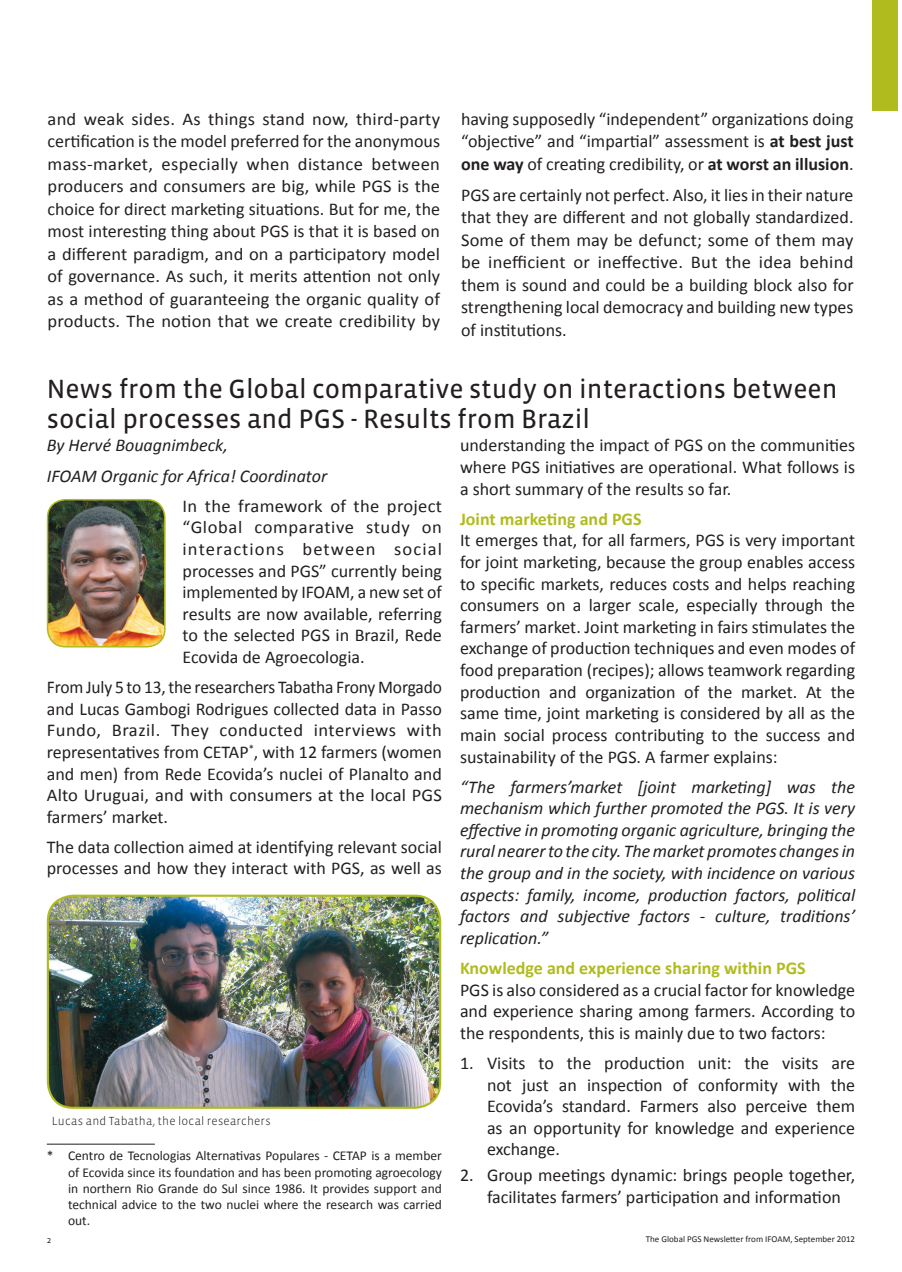
<style>
.page{position:relative;width:902px;height:1272px;background:#fff}
.page>*{position:absolute;margin:0;border:0;box-sizing:border-box;transform-origin:0 0}
.t1{font:27px/30px "Vista Sans OT";color:#231f20}
.t2{font:18px/21.6px "Calibri";color:#231f20;text-align:justify}
.t3{font:italic 18px/21.6px "Calibri";color:#231f20}
.t4{font:700 18px "Calibri";color:#b0bb1d}
.t5{font:13.5px/16.2px "Calibri";color:#231f20;text-align:justify}
.t6{font:300 12px "Vista Sans OT";letter-spacing:.02em;color:#231f20}
.t7{font:9px "Calibri";color:#231f20}
.t8{font:9px "Vista Sans OT";color:#231f20}
.s1{font-weight:700}
</style>
<div class="page">
<div style="left:872px;top:0;width:25px;height:111px;background:#b0bb1d"></div>
<hr style="left:47px;top:1143px;width:108px;height:1px;background:#231f20">
<img style="left:48px;top:499px;width:117px;height:147px">
<div style="left:47px;top:499px;width:119px;height:148px;border:2px solid #b0bb1d;border-radius:18px"></div>
<img style="left:48px;top:897px;width:392px;height:210px">
<div style="left:47px;top:894px;width:394px;height:214px;border:2px solid #b0bb1d;border-radius:25px"></div>
<p class="t2" style="left:48px;top:108px;width:394px;line-height:22.5px">and weak sides. As things stand now, third-party certification is the model preferred for the anonymous mass-market, especially when distance between producers and consumers are big, while PGS is the choice for direct marketing situations. But for me, the most interesting thing about PGS is that it is based on a different paradigm, and on a participatory model of governance. As such, it merits attention not only as a method of guaranteeing the organic quality of products. The notion that we create credibility by</p>
<p class="t2" style="left:461px;top:108px;width:394px;line-height:22.5px">having supposedly “independent” organizations doing “objective” and “impartial” assessment is <span class="s1">at best just one way</span> of creating credibility, or <span class="s1">at worst an illusion</span>.</p>
<p class="t2" style="left:461px;top:184px;width:394px;line-height:22.5px">PGS are certainly not perfect. Also, it lies in their nature that they are different and not globally standardized.<br>Some of them may be defunct; some of them may be inefficient or ineffective. But the idea behind them is sound and could be a building block also for strengthening local democracy and building new types of institutions.</p>
<h1 class="t1" style="left:47px;top:374px;width:792px">News from the Global comparative study on interactions between social processes and PGS - Results from Brazil</h1>
<p class="t3" style="left:47px;top:430px;width:282px;line-height:30.2px">By Hervé Bouagnimbeck,<br>IFOAM Organic for Africa! Coordinator</p>
<p class="t2" style="left:183px;top:495px;width:261px">In the framework of the project “Global comparative study on interactions between social processes and PGS” currently being implemented by IFOAM, a new set of results are now available, referring to the selected PGS in Brazil, Rede Ecovida de Agroecologia.</p>
<p class="t2" style="left:47px;top:676px;width:396px">From July 5 to 13, the researchers Tabatha Frony Morgado and Lucas Gambogi Rodrigues collected data in Passo Fundo, Brazil. They conducted interviews with representatives from CETAP<sup>*</sup>, with 12 farmers (women and men) from Rede Ecovida’s nuclei of Planalto and Alto Uruguai, and with consumers at the local PGS farmers’ market.</p>
<p class="t2" style="left:47px;top:836px;width:396px">The data collection aimed at identifying relevant social processes and how they interact with PGS, as well as</p>
<p class="t6" style="left:52px;top:1114px;width:220px">Lucas and Tabatha, the local researchers</p>
<p class="t5" style="left:68px;top:1147px;width:375px;text-indent:-21px">* Centro de Tecnologias Alternativas Populares - CETAP is a member of Ecovida since its foundation and has been promoting agroecology in northern Rio Grande do Sul since 1986. It provides support and technical advice to the two nuclei where the research was carried out.</p>
<p class="t2" style="left:460px;top:435px;width:396px">understanding the impact of PGS on the communities where PGS initiatives are operational. What follows is a short summary of the results so far.</p>
<p class="t4" style="left:460px;top:507px;width:183px">Joint marketing and PGS</p>
<p class="t2" style="left:460px;top:529px;width:396px">It emerges that, for all farmers, PGS is very important for joint marketing, because the group enables access to specific markets, reduces costs and helps reaching consumers on a larger scale, especially through the farmers’ market. Joint marketing in fairs stimulates the exchange of production techniques and even modes of food preparation (recipes); allows teamwork regarding production and organization of the market. At the same time, joint marketing is considered by all as the main social process contributing to the success and sustainability of the PGS. A farmer explains:</p>
<p class="t3" style="left:460px;top:775px;width:396px;text-align:justify">“The farmers’market [joint marketing] was the mechanism which further promoted the PGS. It is very effective in promoting organic agriculture, bringing the rural nearer to the city. The market promotes changes in the group and in the society, with incidence on various aspects: family, income, production factors, political factors and subjective factors - culture, traditions’ replication.”</p>
<p class="t4" style="left:460px;top:956px;width:347px">Knowledge and experience sharing within PGS</p>
<p class="t2" style="left:460px;top:978px;width:396px">PGS is also considered as a crucial factor for knowledge and experience sharing among farmers. According to the respondents, this is mainly due to two factors:</p>
<p class="t2" style="left:487px;top:1052px;width:369px;text-indent:-27px">1. Visits to the production unit: the visits are not just an inspection of conformity with the Ecovida’s standard. Farmers also perceive them as an opportunity for knowledge and experience exchange.</p>
<p class="t2" style="left:487px;top:1164px;width:369px;text-indent:-27px">2. Group meetings dynamic: brings people together, facilitates farmers’ participation and information</p>
<p class="t8" style="left:47px;top:1234px;width:6px">2</p>
<p class="t7" style="left:645px;top:1232px;width:211px">The Global PGS Newsletter from IFOAM, September 2012</p>
</div>
